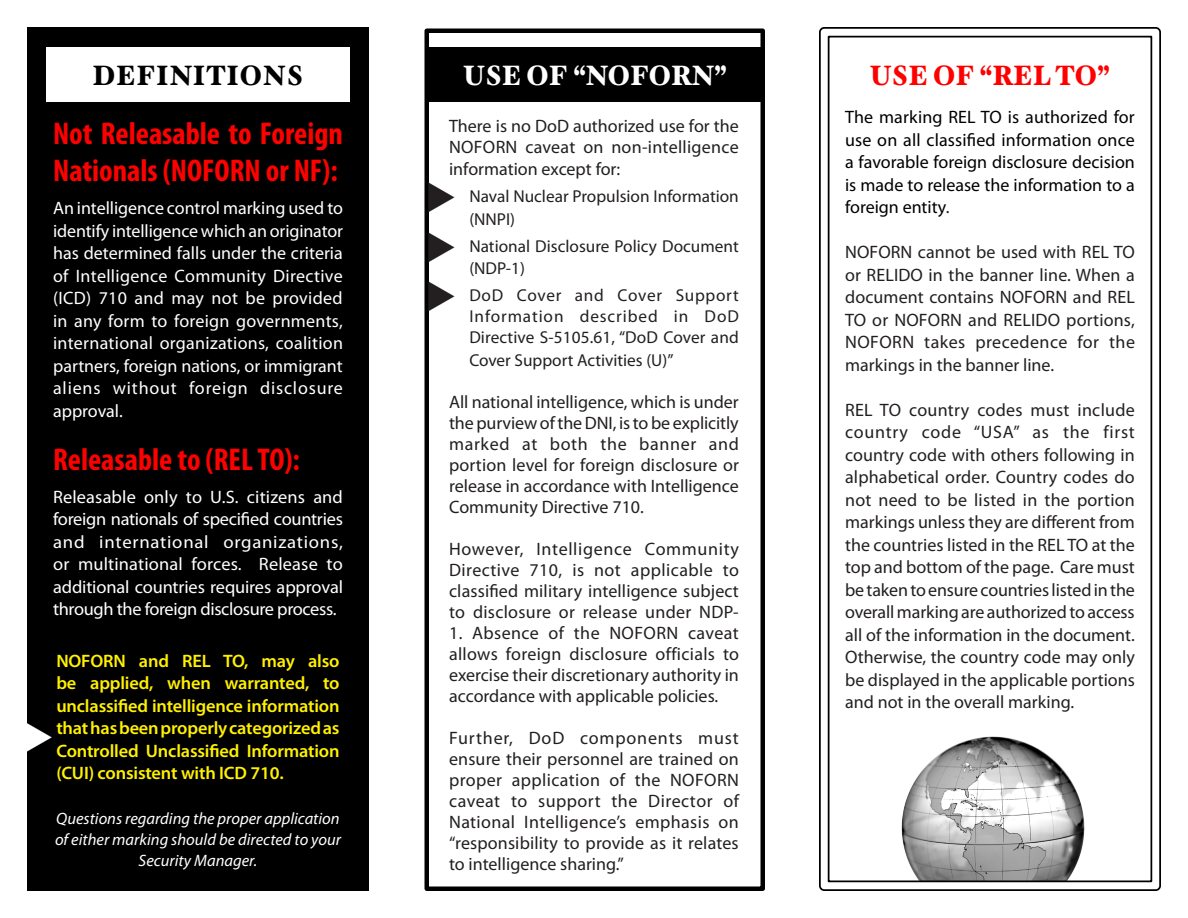
<style>
.page{position:relative;width:1188px;height:918px;background:#fff}
.page>*{position:absolute;margin:0;border:0;box-sizing:border-box;transform-origin:0 0}
.t1{font:700 condensed 31.5px/37.8px "Myriad Pro";color:#f00}
.t2{font:900 28.05px "Hoefler Text";color:#fff;scale:.91 1}
.t3{font:900 28.05px "Hoefler Text";color:#f00;scale:.91 1}
.t4{font:900 28.05px "Hoefler Text";letter-spacing:.03em;color:#000;scale:.91 1}
.t5{font:18px/22.5px "Myriad Pro";color:#231f20;text-align:justify}
.t6{font:18px/22.5px "Myriad Pro";letter-spacing:-.01em;color:#fff;text-align:justify}
.t7{font:600 18px/22.5px "Myriad Pro";letter-spacing:-.01em;color:#fff101;text-align:justify}
.t8{font:18px/22.5px "Myriad Pro";color:#000;text-align:justify}
.t9{font:17.25px/21.5px "Myriad Pro";color:#231f20}
.t10{font:italic 16.5px/21px "Myriad Pro";color:#fff;text-align:center}
.s1{color:#231f20}
</style>
<div class="page">
<img style="left:901px;top:736px;width:184px;height:143px">
<div style="left:819px;top:27px;width:342px;height:864px;border:2px solid #000;border-radius:4px"></div>
<div style="left:828px;top:36px;width:324px;height:846px;border:2px solid #000"></div>
<div style="left:424px;top:28px;width:341px;height:863px;border:4px solid #000"></div>
<div style="left:429px;top:47px;width:333px;height:54px;background:#000"></div>
<div style="left:27px;top:27px;width:342px;height:864px;background:#000"></div>
<div style="left:46px;top:47px;width:304px;height:54px;background:#fff"></div>
<p class="t4" style="left:93px;top:58px;width:233px">DEFINITIONS</p>
<p class="t1" style="left:53px;top:114px;width:291px">Not Releasable to Foreign<br>Nationals (NOFORN or NF):</p>
<p class="t6" style="left:53px;top:197px;width:291px">An intelligence control marking used to identify intelligence which an originator has determined falls under the criteria of Intelligence Community Directive (ICD) 710 and may not be provided in any form to foreign governments, international organizations, coalition partners, foreign nations, or immigrant aliens without foreign disclosure approval.</p>
<p class="t1" style="left:53px;top:440px;width:248px">Releasable to (REL TO):</p>
<p class="t6" style="left:53px;top:485px;width:291px">Releasable only to U.S. citizens and foreign nationals of specified countries and international organizations, or multinational forces. Release to additional countries requires approval through the foreign disclosure process.</p>
<p class="t7" style="left:56px;top:649px;width:285px">NOFORN and REL TO, may also be applied, when warranted, to unclassified intelligence information that has been properly categorized as Controlled Unclassified Information (CUI) consistent with ICD 710.</p>
<p class="t10" style="left:55px;top:808px;width:287px">Questions regarding the proper application of either marking should be directed to your<br>Security Manager.</p>
<p class="t2" style="left:464px;top:59px;width:291px">USE OF “NOFORN”</p>
<p class="t5" style="left:449px;top:115px;width:291px;line-height:21.8px">There is no DoD authorized use for the NOFORN caveat on non-intelligence information except for:</p>
<p class="t9" style="left:469px;top:185px;width:271px;line-height:22.5px">Naval Nuclear Propulsion Information (NNPI)</p>
<p class="t9" style="left:469px;top:235px;width:271px;line-height:22.5px">National Disclosure Policy Document (NDP-1)</p>
<p class="t9" style="left:469px;top:285px;width:271px;text-align:justify">DoD Cover and Cover Support Information described in DoD Directive S-5105.61, “DoD Cover and Cover Support Activities (U)”</p>
<p class="t5" style="left:449px;top:391px;width:291px;line-height:21px">All national intelligence, which is under the purview of the DNI, is to be explicitly marked at both the banner and portion level for foreign disclosure or release in accordance with Intelligence Community Directive 710.</p>
<p class="t5" style="left:449px;top:538px;width:291px;line-height:21px">However, Intelligence Community Directive 710, is not applicable to classified military intelligence subject to disclosure or release under NDP-</p>
<p class="t5" style="left:449px;top:622px;width:291px;line-height:21px">1. Absence of the NOFORN caveat allows foreign disclosure officials to exercise their discretionary authority in accordance with applicable policies.</p>
<p class="t5" style="left:449px;top:727px;width:291px;line-height:21px">Further, DoD components must ensure their personnel are trained on proper application of the NOFORN caveat to support the Director of National Intelligence’s emphasis on “responsibility to provide as it relates to intelligence sharing.”</p>
<p class="t3" style="left:870px;top:59px;width:265px">USE OF “REL TO”</p>
<p class="t8" style="left:845px;top:106px;width:291px">The marking REL TO is authorized for use on all classified information once a favorable foreign disclosure decision is made to release the information to a foreign entity<span class="s1">.</span></p>
<p class="t5" style="left:845px;top:241px;width:291px">NOFORN cannot be used with REL TO or RELIDO in the banner line. When a document contains NOFORN and REL TO or NOFORN and RELIDO portions, NOFORN takes precedence for the markings in the banner line.</p>
<p class="t5" style="left:845px;top:398px;width:291px">REL TO country codes must include country code “USA” as the first country code with others following in alphabetical order. Country codes do not need to be listed in the portion markings unless they are different from the countries listed in the REL TO at the top and bottom of the page. Care must be taken to ensure countries listed in the overall marking are authorized to access all of the information in the document.<br>Otherwise, the country code may only be displayed in the applicable portions and not in the overall marking.</p>
</div>
